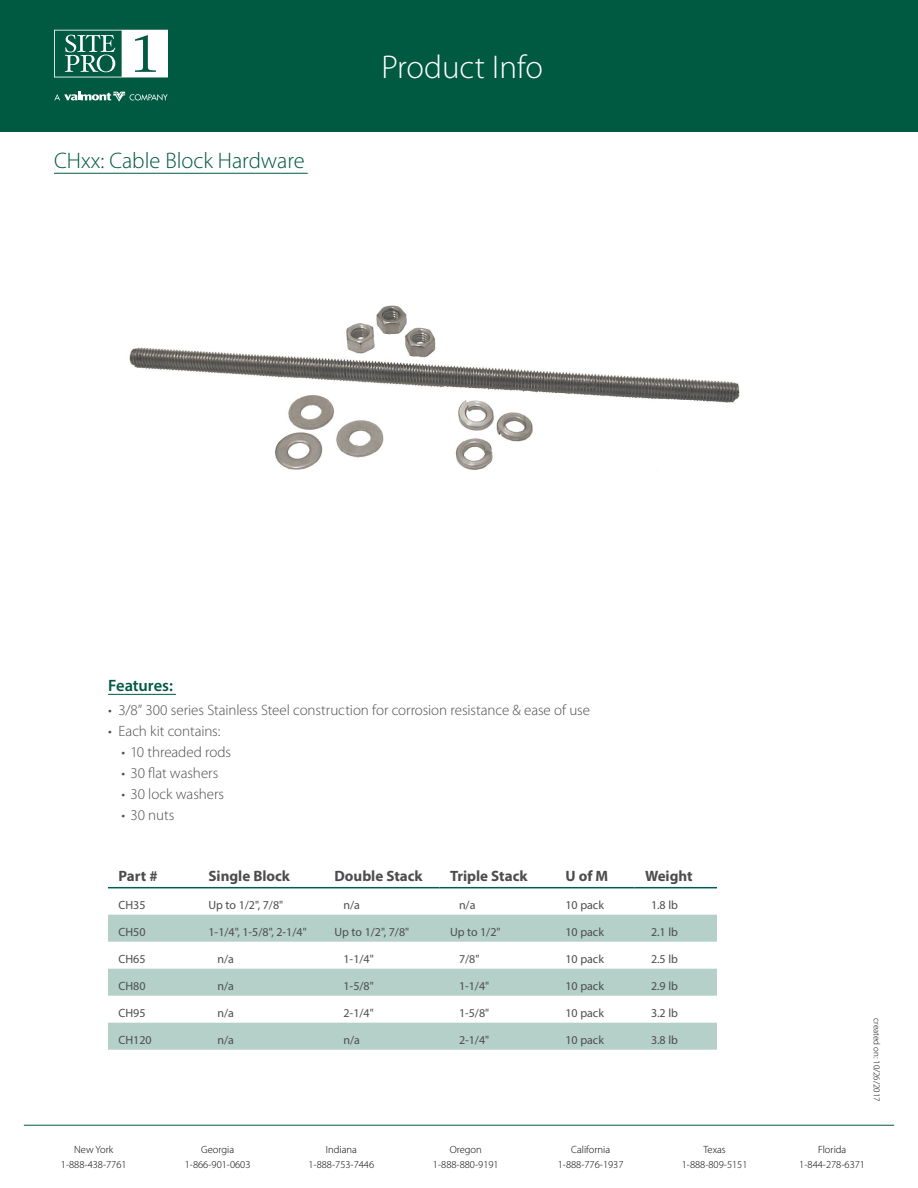
<style>
.page{position:relative;width:918px;height:1188px;background:#fff}
.page>*{position:absolute;margin:0;border:0;box-sizing:border-box;transform-origin:0 0}
.t1{font:300 33px "Myriad Pro";color:#fff}
.t2{font:300 22.5px "Myriad Pro";color:#005941}
.t3{font:600 16.5px "Myriad Pro";letter-spacing:-.005em;color:#005941}
.t4{font:300 15px "Myriad Pro";letter-spacing:-.005em;color:#4d4d4f}
.t5{font:700 15px "Myriad Pro";color:#4d4d4f}
.t6{font:12px "Myriad Pro";color:#4d4d4f}
.t7{font:300 10.5px/15px "Myriad Pro";color:#000;text-align:center}
.t8{font:300 9px "Myriad Pro";color:#000}
</style>
<div class="page">
<hr style="left:24px;top:1125px;width:870px;height:1px;background:#005941">
<div style="left:0;top:0;width:918px;height:131px;background:#005941"></div>
<svg style="left:54px;top:30px;width:114px;height:47px"></svg>
<svg style="left:54px;top:92px;width:114px;height:10px"></svg>
<hr style="left:54px;top:173px;width:254px;height:1px;background:#005941">
<hr style="left:108px;top:694px;width:68px;height:1px;background:#005941">
<img style="left:129px;top:305px;width:611px;height:165px">
<svg style="left:108px;top:915px;width:609px;height:135px;fill:#b5d0c8"></svg>
<hr style="left:108px;top:887px;width:90px;height:1px;background:#005a5a">
<hr style="left:198px;top:887px;width:126px;height:1px;background:#005a5a">
<hr style="left:324px;top:887px;width:116px;height:1px;background:#005a5a">
<hr style="left:440px;top:887px;width:115px;height:1px;background:#005a5a">
<hr style="left:555px;top:887px;width:79px;height:1px;background:#005a5a">
<hr style="left:634px;top:887px;width:83px;height:1px;background:#005a5a">
<h2 class="t2" style="left:54px;top:149px;width:252px">CHxx: Cable Block Hardware</h2>
<h1 class="t1" style="left:381px;top:49px;width:163px">Product Info</h1>
<h3 class="t3" style="left:108px;top:675px;width:66px">Features:</h3>
<p class="t4" style="left:108px;top:702px;width:484px">• 3/8” 300 series Stainless Steel construction for corrosion resistance &amp; ease of use</p>
<p class="t4" style="left:108px;top:723px;width:114px">• Each kit contains:</p>
<p class="t4" style="left:122px;top:744px;width:111px">• 10 threaded rods</p>
<p class="t4" style="left:122px;top:765px;width:98px">• 30 flat washers</p>
<p class="t4" style="left:122px;top:786px;width:104px">• 30 lock washers</p>
<p class="t4" style="left:122px;top:807px;width:55px">• 30 nuts</p>
<p class="t5" style="left:118px;top:866px;width:41px">Part #</p>
<p class="t5" style="left:208px;top:866px;width:83px">Single Block</p>
<p class="t5" style="left:334px;top:866px;width:90px">Double Stack</p>
<p class="t5" style="left:450px;top:866px;width:79px">Triple Stack</p>
<p class="t5" style="left:566px;top:866px;width:44px">U of M</p>
<p class="t5" style="left:645px;top:866px;width:49px">Weight</p>
<p class="t6" style="left:118px;top:897px;width:29px">CH35</p>
<p class="t6" style="left:208px;top:897px;width:76px">Up to 1/2", 7/8"</p>
<p class="t6" style="left:344px;top:897px;width:18px">n/a</p>
<p class="t6" style="left:459px;top:897px;width:18px">n/a</p>
<p class="t6" style="left:566px;top:897px;width:40px">10 pack</p>
<p class="t6" style="left:651px;top:897px;width:28px">1.8 lb</p>
<p class="t6" style="left:118px;top:924px;width:29px">CH50</p>
<p class="t6" style="left:208px;top:924px;width:100px">1-1/4", 1-5/8", 2-1/4"</p>
<p class="t6" style="left:334px;top:924px;width:76px">Up to 1/2", 7/8"</p>
<p class="t6" style="left:450px;top:924px;width:52px">Up to 1/2"</p>
<p class="t6" style="left:566px;top:924px;width:40px">10 pack</p>
<p class="t6" style="left:651px;top:924px;width:28px">2.1 lb</p>
<p class="t6" style="left:118px;top:951px;width:29px">CH65</p>
<p class="t6" style="left:218px;top:951px;width:18px">n/a</p>
<p class="t6" style="left:344px;top:951px;width:32px">1-1/4"</p>
<p class="t6" style="left:459px;top:951px;width:22px">7/8"</p>
<p class="t6" style="left:566px;top:951px;width:40px">10 pack</p>
<p class="t6" style="left:651px;top:951px;width:28px">2.5 lb</p>
<p class="t6" style="left:118px;top:978px;width:29px">CH80</p>
<p class="t6" style="left:218px;top:978px;width:18px">n/a</p>
<p class="t6" style="left:344px;top:978px;width:32px">1-5/8"</p>
<p class="t6" style="left:459px;top:978px;width:32px">1-1/4"</p>
<p class="t6" style="left:566px;top:978px;width:40px">10 pack</p>
<p class="t6" style="left:651px;top:978px;width:28px">2.9 lb</p>
<p class="t6" style="left:118px;top:1005px;width:29px">CH95</p>
<p class="t6" style="left:218px;top:1005px;width:18px">n/a</p>
<p class="t6" style="left:344px;top:1005px;width:32px">2-1/4"</p>
<p class="t6" style="left:459px;top:1005px;width:32px">1-5/8"</p>
<p class="t6" style="left:566px;top:1005px;width:40px">10 pack</p>
<p class="t6" style="left:651px;top:1005px;width:28px">3.2 lb</p>
<p class="t6" style="left:118px;top:1032px;width:35px">CH120</p>
<p class="t6" style="left:218px;top:1032px;width:18px">n/a</p>
<p class="t6" style="left:344px;top:1032px;width:18px">n/a</p>
<p class="t6" style="left:459px;top:1032px;width:32px">2-1/4"</p>
<p class="t6" style="left:566px;top:1032px;width:40px">10 pack</p>
<p class="t6" style="left:651px;top:1032px;width:28px">3.8 lb</p>
<p class="t8" style="left:882px;top:1018px;width:85px;rotate:90deg">created on: 10/26/2017</p>
<p class="t7" style="left:61px;top:1142px;width:67px">New York<br>1-888-438-7761</p>
<p class="t7" style="left:433px;top:1142px;width:67px">Oregon<br>1-888-880-9191</p>
<p class="t7" style="left:558px;top:1142px;width:67px">California<br>1-888-776-1937</p>
<p class="t7" style="left:682px;top:1142px;width:67px">Texas<br>1-888-809-5151</p>
<p class="t7" style="left:308px;top:1142px;width:67px">Indiana<br>1-888-753-7446</p>
<p class="t7" style="left:185px;top:1142px;width:67px">Georgia<br>1-866-901-0603</p>
<p class="t7" style="left:799px;top:1142px;width:67px">Florida<br>1-844-278-6371</p>
</div>
